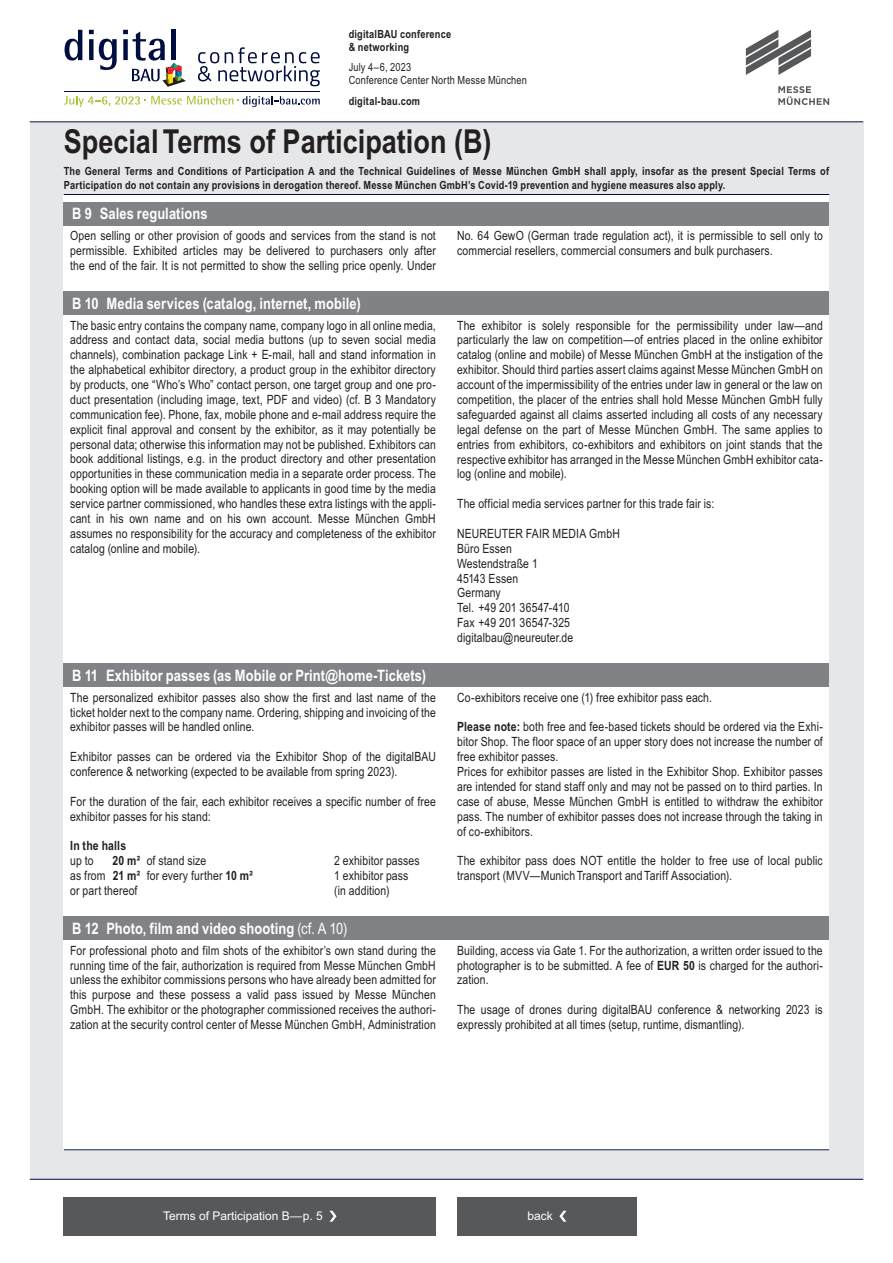
<style>
.page{position:relative;width:893px;height:1263px;background:#fff}
.page>*{position:absolute;margin:0;border:0;box-sizing:border-box;transform-origin:0 0}
.t1{font:700 33px "Arial Narrow";color:#231f20}
.t2{font:700 15.75px "Arial Narrow";letter-spacing:.005em;color:#fff}
.t3{font:12.75px/14.9px "Arial Narrow";letter-spacing:.01em;color:#231f20}
.t4{font:700 12.75px "Arial Narrow";letter-spacing:.015em;color:#231f20}
.t5{font:12px "Arial";color:#fff}
.t6{font:700 11.25px/14.2px "Arial Narrow";letter-spacing:.02em;color:#231f20}
.t7{font:11.25px/12.8px "Arial Narrow";letter-spacing:.015em;color:#231f20}
.s1{font-weight:700}
.s2{font-weight:400}
</style>
<div class="page">
<div style="left:30px;top:122px;width:833px;height:1057px;background:#e6e7e9"></div>
<hr style="left:30px;top:1179px;width:833px;height:1px;background:#000e3f">
<div style="left:64px;top:194px;width:765px;height:956px;background:#fff"></div>
<hr style="left:30px;top:121px;width:833px;height:1px;background:#000e3f">
<hr style="left:64px;top:1149px;width:765px;height:1px;background:#000e3f">
<hr style="left:64px;top:194px;width:765px;height:1px;background:#000e3f">
<svg style="left:746px;top:30px;width:65px;height:45px"></svg>
<svg style="left:778px;top:86px;width:51px;height:19px"></svg>
<div style="left:64px;top:1197px;width:372px;height:38px;background:#57585a"></div>
<svg style="left:329px;top:1211px;width:8px;height:11px"></svg>
<div style="left:457px;top:1197px;width:180px;height:38px;background:#57585a"></div>
<svg style="left:559px;top:1211px;width:7px;height:11px"></svg>
<svg style="left:65px;top:30px;width:17px;height:31px"></svg>
<svg style="left:89px;top:30px;width:28px;height:40px"></svg>
<svg style="left:123px;top:30px;width:63px;height:57px"></svg>
<hr style="left:65px;top:91px;width:255px;height:1px;background:#000e3f">
<svg style="left:64px;top:96px;width:256px;height:11px"></svg>
<svg style="left:198px;top:47px;width:122px;height:39px"></svg>
<div style="left:64px;top:202px;width:765px;height:23px;background:#808285"></div>
<div style="left:64px;top:291px;width:765px;height:24px;background:#808285"></div>
<div style="left:64px;top:663px;width:765px;height:24px;background:#808285"></div>
<div style="left:64px;top:916px;width:765px;height:24px;background:#808285"></div>
<p class="t6" style="left:349px;top:27px;width:104px;line-height:12.8px">digitalBAU conference &amp; networking</p>
<p class="t7" style="left:349px;top:61px;width:180px">July 4–6, 2023<br>Conference Center North Messe München</p>
<p class="t6" style="left:349px;top:93px;width:73px">digital-bau.com</p>
<h1 class="t1" style="left:64px;top:116px;width:429px">Special Terms of Participation (B)</h1>
<p class="t6" style="left:64px;top:163px;width:767px">The General Terms and Conditions of Participation A and the Technical Guidelines of Messe München GmbH shall apply, insofar as the present Special Terms of<br>Participation do not contain any provisions in derogation thereof. Messe München GmbH’s Covid-19 prevention and hygiene measures also apply.</p>
<p class="t2" style="left:72px;top:202px;width:137px">B 9 Sales regulations</p>
<p class="t3" style="left:70px;top:228px;width:367px;text-align:justify">Open selling or other provision of goods and services from the stand is not permissible. Exhibited articles may be delivered to purchasers only after the end of the fair. It is not permitted to show the selling price openly. Under</p>
<p class="t2" style="left:72px;top:291px;width:290px">B 10 Media services (catalog, internet, mobile)</p>
<p class="t3" style="left:70px;top:317px;width:367px;text-align:justify">The basic entry contains the company name, company logo in all online media, address and contact data, social media buttons (up to seven social media channels), combination package Link + E-mail, hall and stand information in the alphabetical exhibitor directory, a product group in the exhibitor directory by products, one “Who’s Who” contact person, one target group and one pro&shy;duct presentation (including image, text, PDF and video) (cf. B 3 Mandatory communication fee). Phone, fax, mobile phone and e-mail address require the explicit final approval and consent by the exhibitor, as it may potentially be personal data; otherwise this information may not be published. Exhibitors can book additional listings, e.g. in the product directory and other presentation opportunities in these communication media in a separate order process. The booking option will be made available to applicants in good time by the media service partner commissioned, who handles these extra listings with the appli&shy;cant in his own name and on his own account. Messe München GmbH assumes no responsibility for the accuracy and completeness of the exhibitor catalog (online and mobile).</p>
<p class="t2" style="left:72px;top:663px;width:355px">B 11 Exhibitor passes (as Mobile or Print@home-Tickets)</p>
<p class="t3" style="left:70px;top:689px;width:367px;text-align:justify">The personalized exhibitor passes also show the first and last name of the ticket holder next to the company name. Ordering, shipping and invoicing of the exhibitor passes will be handled online.</p>
<p class="t3" style="left:70px;top:749px;width:367px">Exhibitor passes can be ordered via the Exhibitor Shop of the digitalBAU conference &amp; networking (expected to be available from spring 2023).</p>
<p class="t3" style="left:70px;top:793px;width:367px">For the duration of the fair, each exhibitor receives a specific number of free exhibitor passes for his stand:</p>
<p class="t4" style="left:70px;top:836px;width:58px">In the halls</p>
<p class="t3" style="left:70px;top:853px;width:25px">up to</p>
<p class="t3" style="left:113px;top:853px;width:95px"><span class="s1">20 m²</span> of stand size</p>
<p class="t3" style="left:334px;top:853px;width:87px">2 exhibitor passes</p>
<p class="t3" style="left:70px;top:868px;width:184px">as from <span class="s1">21 m²</span> for every further <span class="s1">10 m²</span></p>
<p class="t3" style="left:334px;top:868px;width:76px">1 exhibitor pass</p>
<p class="t3" style="left:70px;top:883px;width:69px">or part thereof</p>
<p class="t3" style="left:334px;top:883px;width:57px">(in addition)</p>
<p class="t2" style="left:72px;top:916px;width:277px">B 12 Photo, film and video shooting <span class="s2">(cf. A 10)</span></p>
<p class="t3" style="left:70px;top:942px;width:367px;text-align:justify">For professional photo and film shots of the exhibitor’s own stand during the running time of the fair, authorization is required from Messe München GmbH unless the exhibitor commissions persons who have already been admitted for this purpose and these possess a valid pass issued by Messe München GmbH. The exhibitor or the photographer commissioned receives the authori&shy;zation at the security control center of Messe München GmbH, Administration</p>
<p class="t3" style="left:457px;top:228px;width:367px">No. 64 GewO (German trade regulation act), it is permissible to sell only to commercial resellers, commercial consumers and bulk purchasers.</p>
<p class="t3" style="left:457px;top:317px;width:367px;text-align:justify">The exhibitor is solely responsible for the permissibility under law—and particularly the law on competition—of entries placed in the online exhibitor catalog (online and mobile) of Messe München GmbH at the instigation of the exhibitor. Should third parties assert claims against Messe München GmbH on account of the impermissibility of the entries under law in general or the law on competition, the placer of the entries shall hold Messe München GmbH fully safeguarded against all claims asserted including all costs of any necessary legal defense on the part of Messe München GmbH. The same applies to entries from exhibitors, co-exhibitors and exhibitors on joint stands that the respective exhibitor has arranged in the Messe München GmbH exhibitor cata&shy;log (online and mobile).</p>
<p class="t3" style="left:457px;top:496px;width:259px">The official media services partner for this trade fair is:</p>
<p class="t3" style="left:457px;top:525px;width:164px">NEUREUTER FAIR MEDIA GmbH<br>Büro Essen<br>Westendstraße 1<br>45143 Essen<br>Germany<br>Tel. +49 201 36547-410<br>Fax +49 201 36547-325 digitalbau@neureuter.de</p>
<p class="t3" style="left:457px;top:689px;width:256px">Co-exhibitors receive one (1) free exhibitor pass each.</p>
<p class="t3" style="left:457px;top:719px;width:367px"><span class="s1">Please note:</span> both free and fee-based tickets should be ordered via the Exhi&shy;bitor Shop. The floor space of an upper story does not increase the number of free exhibitor passes.<br>Prices for exhibitor passes are listed in the Exhibitor Shop. Exhibitor passes are intended for stand staff only and may not be passed on to third parties. In case of abuse, Messe München GmbH is entitled to withdraw the exhibitor pass. The number of exhibitor passes does not increase through the taking in of co-exhibitors.</p>
<p class="t3" style="left:457px;top:853px;width:367px">The exhibitor pass does NOT entitle the holder to free use of local public transport (MVV—Munich Transport and Tariff Association).</p>
<p class="t3" style="left:457px;top:942px;width:367px;text-align:justify">Building, access via Gate 1. For the authorization, a written order issued to the photographer is to be submitted. A fee of <span class="s1">EUR 50</span> is charged for the authori&shy;zation.</p>
<p class="t3" style="left:457px;top:1002px;width:367px">The usage of drones during digitalBAU conference &amp; networking 2023 is expressly prohibited at all times (setup, runtime, dismantling).</p>
<p class="t5" style="left:163px;top:1208px;width:161px">Terms of Participation B—p. 5</p>
<p class="t5" style="left:527px;top:1208px;width:27px">back</p>
</div>
